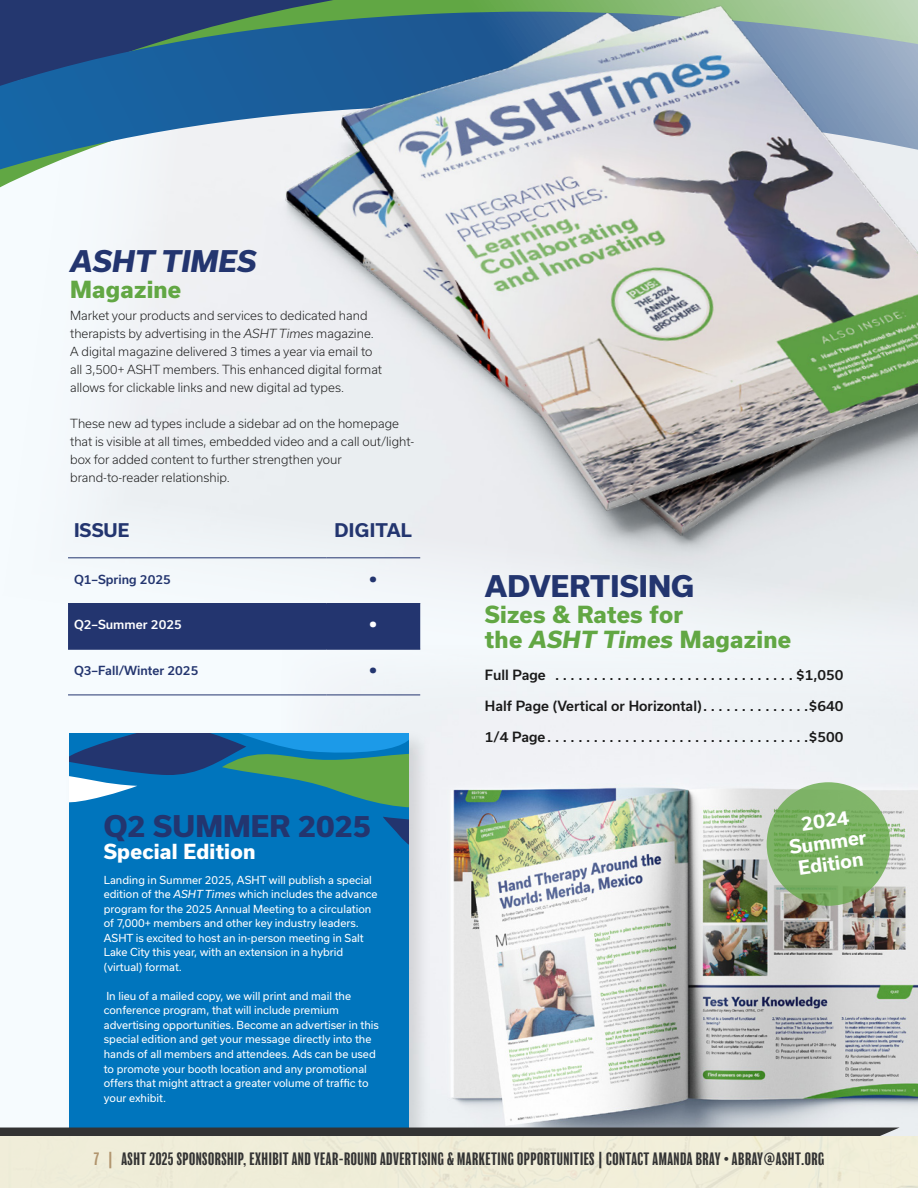
<style>
.page{position:relative;width:918px;height:1188px;background:#fff}
.page>*{position:absolute;margin:0;border:0;box-sizing:border-box;transform-origin:0 0}
.t1{font:800 28.5px "Usual";letter-spacing:.005em;color:#23356f}
.t2{font:italic 800 28.5px "Usual";letter-spacing:.005em;color:#23356f}
.t3{font:24px "Usual";color:#23356f}
.t4{font:24px "Usual";color:#fff}
.t5{font:800 22.5px/25.5px "Usual";letter-spacing:.01em;color:#62a744}
.t6{font:800 19.8px "Usual";letter-spacing:.01em;color:#fff}
.t7{font:700 18.45px/21.6px "Usual";color:#fff;text-align:center}
.t8{font:700 18px "Usual";letter-spacing:.005em;color:#23356f}
.t9{font:condensed 16.5px "Balboa";letter-spacing:.03em;color:#333}
.t10{font:500 13.5px "Usual";color:#1a1a1a}
.t11{font:300 12px/18px "Usual";color:#1a1a1a}
.t12{font:500 12px "Usual";color:#23356f}
.t13{font:500 12px "Usual";color:#fff}
.t14{font:10.5px/14.5px "Usual";color:#fff}
.s1{font-style:italic}
.s2{color:#b1956e}
</style>
<div class="page">
<div style="left:0;top:0;width:918px;height:1142px;background:#f6fbfe"></div>
<img style="left:432px;top:737px;width:486px;height:399px">
<div style="left:64px;top:728px;width:368px;height:437px;background:#000;opacity:.13"></div>
<div style="left:69px;top:734px;width:340px;height:408px;background:#0075bd"></div>
<svg style="left:69px;top:737px;width:340px;height:108px"></svg>
<svg style="left:767px;top:782px;width:123px;height:124px;background:#7ab063"></svg>
<div style="left:0;top:1128px;width:900px;height:8px;background:#333"></div>
<div style="left:0;top:1136px;width:918px;height:52px;background:#f0edd9"></div>
<img style="left:0;top:0;width:918px;height:737px">
<h1 class="t2" style="left:70px;top:245px;width:188px">ASHT TIMES</h1>
<h3 class="t5" style="left:70px;top:277px;width:113px">Magazine</h3>
<p class="t11" style="left:70px;top:306px;width:313px">Market your products and services to dedicated hand therapists by advertising in the <span class="s1">ASHT Times</span> magazine.<br>A digital magazine delivered 3 times a year via email to all 3,500+ ASHT members. This enhanced digital format allows for clickable links and new digital ad types.</p>
<p class="t11" style="left:70px;top:414px;width:345px">These new ad types include a sidebar ad on the homepage that is visible at all times, embedded video and a call out/light&shy;box for added content to further strengthen your brand-to-reader relationship.</p>
<h3 class="t8" style="left:74px;top:520px;width:57px">ISSUE</h3>
<h3 class="t8" style="left:334px;top:520px;width:79px">DIGITAL</h3>
<p class="t12" style="left:74px;top:572px;width:98px">Q1–Spring 2025</p>
<h2 class="t3" style="left:369px;top:564px;width:11px">•</h2>
<p class="t13" style="left:74px;top:618px;width:109px">Q2–Summer 2025</p>
<h2 class="t4" style="left:369px;top:610px;width:11px">•</h2>
<p class="t12" style="left:74px;top:664px;width:126px">Q3–Fall/Winter 2025</p>
<h2 class="t3" style="left:369px;top:655px;width:11px">•</h2>
<h1 class="t1" style="left:104px;top:810px;width:269px">Q2 SUMMER 2025</h1>
<h3 class="t6" style="left:104px;top:840px;width:153px">Special Edition</h3>
<p class="t14" style="left:104px;top:872px;width:275px">Landing in Summer 2025, ASHT will publish a special edition of the <span class="s1">ASHT Times</span> which includes the advance program for the 2025 Annual Meeting to a circulation of 7,000+ members and other key industry leaders.<br>ASHT is excited to host an in-person meeting in Salt Lake City this year, with an extension in a hybrid (virtual) format.</p>
<p class="t14" style="left:104px;top:989px;width:277px">In lieu of a mailed copy, we will print and mail the conference program, that will include premium advertising opportunities. Become an advertiser in this special edition and get your message directly into the hands of all members and attendees. Ads can be used to promote your booth location and any promotional offers that might attract a greater volume of traffic to your exhibit.</p>
<h1 class="t1" style="left:485px;top:570px;width:211px">ADVERTISING</h1>
<h3 class="t5" style="left:485px;top:601px;width:308px">Sizes &amp; Rates for<br>the <span class="s1">ASHT Times</span> Magazine</h3>
<p class="t10" style="left:485px;top:667px;width:360px">Full Page . . . . . . . . . . . . . . . . . . . . . . . . . . . . . . $1,050</p>
<p class="t10" style="left:485px;top:698px;width:360px">Half Page (Vertical or Horizontal) . . . . . . . . . . . . . $640</p>
<p class="t10" style="left:485px;top:730px;width:360px">1/4 Page . . . . . . . . . . . . . . . . . . . . . . . . . . . . . . . . . $500</p>
<h3 class="t7" style="left:785px;top:815px;width:79px;rotate:-8deg">2024<br>Summer<br>Edition</h3>
<h3 class="t9" style="left:94px;top:1150px;width:732px"><span class="s2">7 |</span> ASHT 2025 SPONSORSHIP, EXHIBIT AND YEAR-ROUND ADVERTISING &amp; MARKETING OPPORTUNITIES | CONTACT AMANDA BRAY • ABRAY@ASHT.ORG</h3>
</div>
